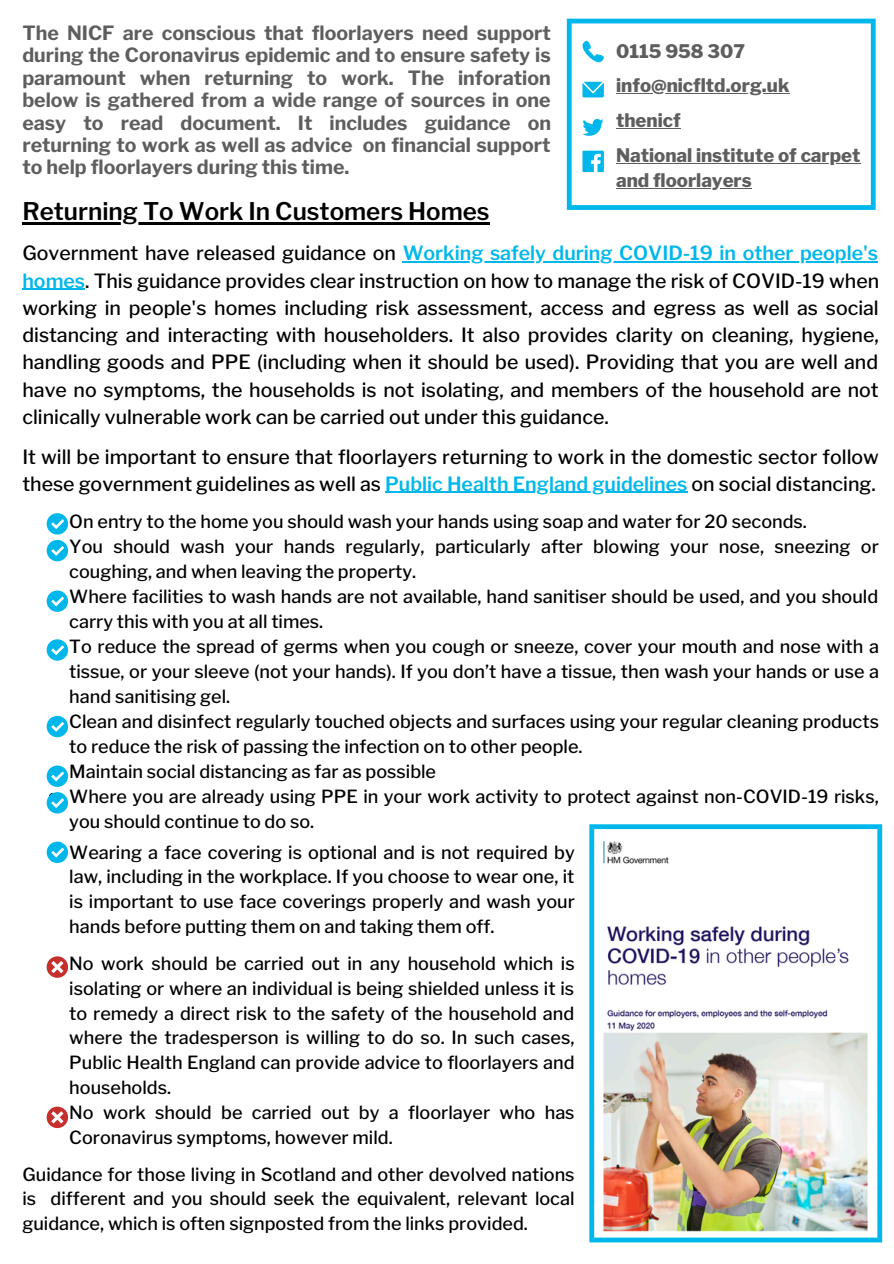
<style>
.page{position:relative;width:894px;height:1264px;background:#fff}
.page>*{position:absolute;margin:0;border:0;box-sizing:border-box;transform-origin:0 0}
.t1{font:600 24.15px "Libre Franklin";color:#000}
.t2{font:500 19.5px/27.2px "Libre Franklin";color:#000;text-align:justify}
.t3{font:700 19.5px/22.4px "Libre Franklin";color:#5f5e5f;text-align:justify}
.t4{font:800 18.6px/34.7px "Libre Franklin";color:#5f5e5f}
.t5{font:500 18px/24.8px "Libre Franklin";color:#000;text-align:justify}
.s1{font-weight:600;color:#00b7eb}
</style>
<div class="page">
<hr style="left:22px;top:222px;width:467px;height:2px;background:#000">
<hr style="left:402px;top:261px;width:475px;height:2px;background:#00b7eb">
<hr style="left:22px;top:289px;width:63px;height:1px;background:#00b7eb">
<hr style="left:385px;top:492px;width:302px;height:1px;background:#00b7eb">
<div style="left:47px;top:590px;width:21px;height:22px;background:#00b7eb;border-radius:50%"></div>
<svg style="left:48px;top:592px;width:16px;height:14px"></svg>
<div style="left:47px;top:765px;width:21px;height:22px;background:#00b7eb;border-radius:50%"></div>
<svg style="left:48px;top:767px;width:16px;height:14px"></svg>
<div style="left:47px;top:716px;width:21px;height:21px;background:#00b7eb;border-radius:50%"></div>
<svg style="left:48px;top:717px;width:16px;height:14px"></svg>
<div style="left:47px;top:841px;width:21px;height:22px;background:#00b7eb;border-radius:50%"></div>
<svg style="left:51px;top:847px;width:13px;height:10px"></svg>
<div style="left:47px;top:639px;width:21px;height:21px;background:#00b7eb;border-radius:50%"></div>
<svg style="left:48px;top:642px;width:16px;height:13px"></svg>
<div style="left:47px;top:792px;width:21px;height:21px;background:#00b7eb;border-radius:50%"></div>
<svg style="left:48px;top:792px;width:16px;height:16px"></svg>
<svg style="left:47px;top:1106px;width:21px;height:22px"></svg>
<svg style="left:47px;top:956px;width:21px;height:21px"></svg>
<svg style="left:566px;top:19px;width:309px;height:191px"></svg>
<svg style="left:582px;top:41px;width:21px;height:21px"></svg>
<svg style="left:582px;top:82px;width:21px;height:15px"></svg>
<svg style="left:582px;top:119px;width:21px;height:17px"></svg>
<svg style="left:582px;top:151px;width:21px;height:21px"></svg>
<div style="left:47px;top:540px;width:21px;height:21px;background:#00b7eb;border-radius:50%"></div>
<svg style="left:48px;top:542px;width:16px;height:14px"></svg>
<div style="left:47px;top:513px;width:21px;height:21px;background:#00b7eb;border-radius:50%"></div>
<svg style="left:48px;top:517px;width:16px;height:12px"></svg>
<hr style="left:616px;top:93px;width:173px;height:1px;background:#5f5e5f">
<hr style="left:616px;top:128px;width:64px;height:1px;background:#5f5e5f">
<hr style="left:616px;top:163px;width:244px;height:1px;background:#5f5e5f">
<hr style="left:616px;top:188px;width:135px;height:1px;background:#5f5e5f">
<img style="left:589px;top:824px;width:292px;height:418px">
<p class="t3" style="left:22px;top:22px;width:530px">The NICF are conscious that floorlayers need support during the Coronavirus epidemic and to ensure safety is paramount when returning to work. The inforation below is gathered from a wide range of sources in one easy to read document. It includes guidance on returning to work as well as advice on financial support to help floorlayers during this time.</p>
<p class="t4" style="left:616px;top:34px;width:246px">0115 958 307 info@nicfltd.org.uk<br>thenicf<br>National institute of carpet</p>
<p class="t4" style="left:616px;top:163px;width:137px">and floorlayers</p>
<h1 class="t1" style="left:22px;top:196px;width:468px">Returning To Work In Customers Homes</h1>
<p class="t2" style="left:22px;top:240px;width:858px">Government have released guidance on <span class="s1">Working safely during COVID-19 in other people's homes</span>. This guidance provides clear instruction on how to manage the risk of COVID-19 when working in people's homes including risk assessment, access and egress as well as social distancing and interacting with householders. It also provides clarity on cleaning, hygiene, handling goods and PPE (including when it should be used). Providing that you are well and have no symptoms, the households is not isolating, and members of the household are not clinically vulnerable work can be carried out under this guidance.</p>
<p class="t2" style="left:22px;top:443px;width:857px">It will be important to ensure that floorlayers returning to work in the domestic sector follow these government guidelines as well as <span class="s1">Public Health England guidelines</span> on social distancing.</p>
<p class="t5" style="left:69px;top:509px;width:811px;text-align:left">On entry to the home you should wash your hands using soap and water for 20 seconds.<br>You should wash your hands regularly, particularly after blowing your nose, sneezing or coughing, and when leaving the property.<br>Where facilities to wash hands are not available, hand sanitiser should be used, and you should carry this with you at all times.<br>To reduce the spread of germs when you cough or sneeze, cover your mouth and nose with a tissue, or your sleeve (not your hands). If you don’t have a tissue, then wash your hands or use a hand sanitising gel.<br>Clean and disinfect regularly touched objects and surfaces using your regular cleaning products to reduce the risk of passing the infection on to other people.<br>Maintain social distancing as far as possible<br>Where you are already using PPE in your work activity to protect against non-COVID-19 risks, you should continue to do so.</p>
<p class="t5" style="left:69px;top:839px;width:507px">Wearing a face covering is optional and is not required by law, including in the workplace. If you choose to wear one, it is important to use face coverings properly and wash your hands before putting them on and taking them off.</p>
<p class="t5" style="left:69px;top:951px;width:507px;text-align:left">No work should be carried out in any household which is isolating or where an individual is being shielded unless it is to remedy a direct risk to the safety of the household and where the tradesperson is willing to do so. In such cases, Public Health England can provide advice to floorlayers and households.<br>No work should be carried out by a floorlayer who has Coronavirus symptoms, however mild.</p>
<p class="t5" style="left:22px;top:1161px;width:553px">Guidance for those living in Scotland and other devolved nations is different and you should seek the equivalent, relevant local guidance, which is often signposted from the links provided.</p>
</div>
